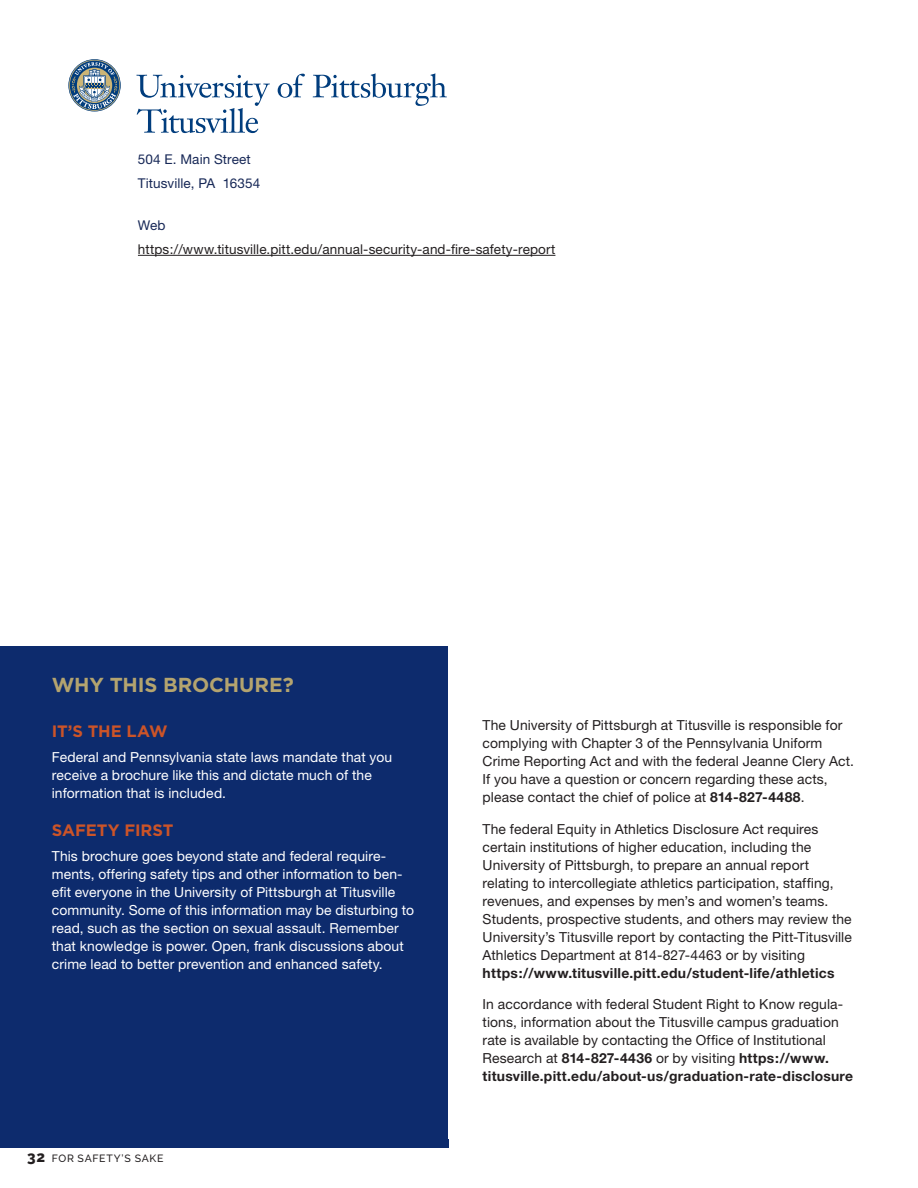
<style>
.page{position:relative;width:918px;height:1188px;background:#fff}
.page>*{position:absolute;margin:0;border:0;box-sizing:border-box;transform-origin:0 0}
.t1{font:700 20.25px "Gotham";letter-spacing:-.005em;color:#b4a46f}
.t2{font:700 16.5px "Gotham";letter-spacing:-.005em;color:#cc5428}
.t3{font:13.8px/18px "Helvetica Neue";letter-spacing:.005em;color:#231f20}
.t4{font:13.8px/18px "Helvetica Neue";letter-spacing:.01em;color:#fff}
.t5{font:700 13.8px "Helvetica Neue";letter-spacing:.02em;color:#231f20}
.t6{font:13.5px "Helvetica Neue";letter-spacing:.01em;color:#231f20}
.t7{font:13.5px/24px "Helvetica Neue";letter-spacing:.01em;color:#172857}
.t8{font:500 10.5px "Raleway";letter-spacing:.065em;color:#231f20}
.s1{font-weight:800;font-size:15px}
.s2{color:#fff}
.s3{font-weight:700}
</style>
<div class="page">
<div style="left:0;top:646px;width:449px;height:502px;background:#0d2b6d"></div>
<svg style="left:278px;top:74px;width:27px;height:24px"></svg>
<svg style="left:313px;top:73px;width:134px;height:33px"></svg>
<svg style="left:136px;top:75px;width:134px;height:58px"></svg>
<svg style="left:68px;top:59px;width:53px;height:53px"></svg>
<hr style="left:138px;top:255px;width:417px;height:1px;background:#231f20">
<p class="t7" style="left:138px;top:147px;width:124px">504 E. Main Street<br>Titusville, PA 16354</p>
<p class="t7" style="left:138px;top:213px;width:29px">Web</p>
<p class="t6" style="left:138px;top:241px;width:419px">https://www.titusville.pitt.edu/annual-security-and-fire-safety-report</p>
<h1 class="t1" style="left:52px;top:673px;width:244px">WHY THIS BROCHURE?</h1>
<p class="t2" style="left:52px;top:721px;width:117px">IT’S THE LAW</p>
<p class="t4" style="left:52px;top:748px;width:342px">Federal and Pennsylvania state laws mandate that you receive a brochure like this and dictate much of the information that is included.</p>
<p class="t2" style="left:52px;top:820px;width:123px">SAFETY FIRST</p>
<p class="t4" style="left:52px;top:847px;width:364px">This brochure goes beyond state and federal require&shy;ments, offering safety tips and other information to ben&shy;efit everyone in the University of Pittsburgh at Titusville community. Some of this information may be disturbing to read, such as the section on sexual assault. Remember that knowledge is power. Open, frank discussions about crime lead to better prevention and enhanced safety.</p>
<p class="t8" style="left:27px;top:1152px;width:138px"><span class="s1">32</span> FOR SAFETY’S SAKE</p>
<p class="t3" style="left:483px;top:716px;width:373px;text-indent:-14px"><span class="s2">•</span> The University of Pittsburgh at Titusville is responsible for complying with Chapter 3 of the Pennsylvania Uniform Crime Reporting Act and with the federal Jeanne Clery Act.<br>If you have a question or concern regarding these acts, please contact the chief of police at <span class="s3">814-827-4488</span>.</p>
<p class="t3" style="left:483px;top:820px;width:371px;text-indent:-14px"><span class="s2">•</span> The federal Equity in Athletics Disclosure Act requires certain institutions of higher education, including the University of Pittsburgh, to prepare an annual report relating to intercollegiate athletics participation, staffing, revenues, and expenses by men’s and women’s teams.<br>Students, prospective students, and others may review the University’s Titusville report by contacting the Pitt-Titusville Athletics Department at 814-827-4463 or by visiting</p>
<p class="t5" style="left:483px;top:964px;width:353px">https://www.titusville.pitt.edu/student-life/athletics</p>
<p class="t3" style="left:483px;top:995px;width:372px;text-indent:-14px"><span class="s2">•</span> In accordance with federal Student Right to Know regula&shy;tions, information about the Titusville campus graduation rate is available by contacting the Office of Institutional Research at <span class="s3">814-827-4436</span> or by visiting <span class="s3">https://www. titusville.pitt.edu/about-us/graduation-rate-disclosure</span></p>
</div>
